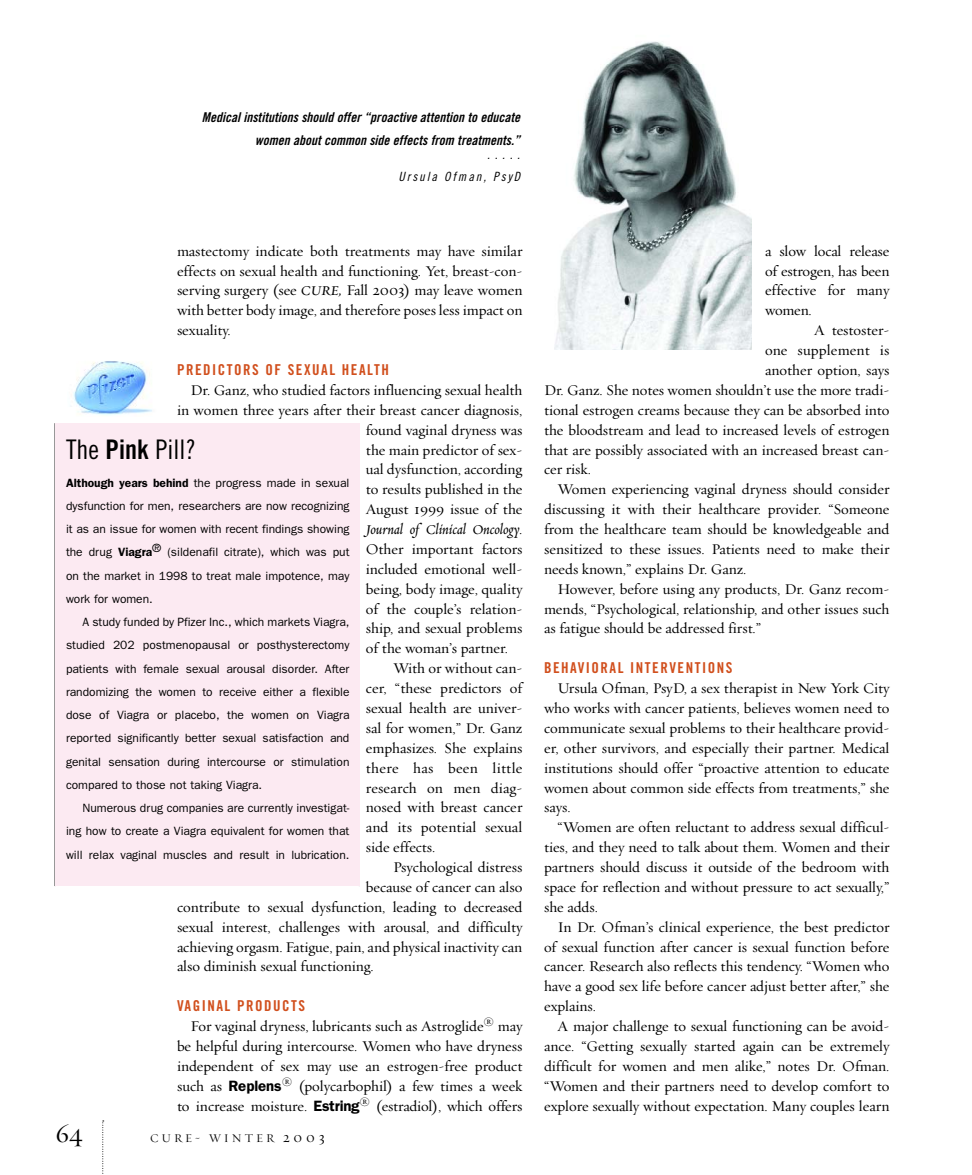
<style>
.page{position:relative;width:972px;height:1175px;background:#fff}
.page>*{position:absolute;margin:0;border:0;box-sizing:border-box;transform-origin:0 0}
.t1{font:27px "Trade Gothic Cond Eighteen";color:#000}
.t2{font:27px "Requiem Display HTF Roman";color:#000}
.t3{font:15px/19.8px "Requiem Text HTF Roman";letter-spacing:-.005em;color:#000;text-align:justify}
.t4{font:15px "Trade Gothic Bold Cond Twenty";letter-spacing:.1em;color:#d14f1d}
.t5{font:15px "Requiem Text HTF Italic";letter-spacing:-.005em;color:#000}
.t6{font:15px "Requiem Text HTF Roman";letter-spacing:.015em;color:#000}
.t7{font:13.5px/22.5px "Trade Gothic Bold Cond Twenty Obl";color:#000;text-align:right}
.t8{font:13.2px "Trade Gothic Cond Eighteen Obl";color:#000}
.t9{font:12.75px "Trade Gothic Cond Eighteen Obl";letter-spacing:.15em;color:#000}
.t10{font:12px/23.2px "Franklin Gothic";color:#000;text-align:justify}
.t11{font:12px "Requiem Display HTF Roman";letter-spacing:.25em;color:#000}
.s1{font-family:"Requiem Text HTF Italic"}
.s2{font-family:"Requiem Text HTF Roman"}
.s3{font-family:"Franklin Gothic";font-weight:600}
.s4{font-family:"Trade Gothic Bold Cond Twenty"}
.s5{font-weight:600}
.s6{font-size:15px}
</style>
<div class="page">
<hr style="left:359px;top:423px;width:1px;height:463px;background:#000">
<img style="left:554px;top:41px;width:198px;height:309px">
<svg style="left:102px;top:1120px;width:2px;height:54px"></svg>
<img style="left:73px;top:361px;width:79px;height:54px">
<div style="left:55px;top:423px;width:304px;height:463px;background:#fceaf2"></div>
<p class="t7" style="left:202px;top:106px;width:320px">Medical institutions should offer “proactive attention to educate women about common side effects from treatments.”</p>
<p class="t8" style="left:487px;top:146px;width:34px">.....</p>
<p class="t9" style="left:399px;top:169px;width:123px">Ursula Ofman, PsyD</p>
<p class="t3" style="left:177px;top:241px;width:347px">mastectomy indicate both treatments may have similar effects on sexual health and functioning. Yet, breast-con&shy;serving surgery (see <span class="s1">CURE,</span> Fall 2003) may leave women with better body image, and therefore poses less impact on sexuality.</p>
<p class="t4" style="left:177px;top:360px;width:212px">PREDI CTORS OF SEXUAL HEALTH</p>
<p class="t3" style="left:177px;top:380px;width:347px;text-align:right">Dr. Ganz, who studied factors influencing sexual health in women three years after their breast cancer diagnosis, found vaginal dryness was<br>the main predictor of sex-<br>ual dysfunction, according<br>to results published in the<br>August 1999 issue of the</p>
<p class="t5" style="left:366px;top:522px;width:158px">Journal of Clinical Oncology<span class="s2">.</span></p>
<p class="t3" style="left:366px;top:539px;width:158px">Other important factors</p>
<p class="t3" style="left:366px;top:559px;width:158px">in-cluded emotional well-</p>
<p class="t3" style="left:366px;top:579px;width:158px">being, body image, quality</p>
<p class="t3" style="left:366px;top:599px;width:158px">of the couple’s relation-</p>
<p class="t3" style="left:366px;top:619px;width:158px">ship, and sexual problems</p>
<p class="t3" style="left:366px;top:639px;width:144px">of the woman’s partner.</p>
<p class="t3" style="left:393px;top:659px;width:131px">With or without can-</p>
<p class="t3" style="left:366px;top:678px;width:158px">cer, “these predictors of</p>
<p class="t3" style="left:366px;top:698px;width:158px">sexual health are univer-</p>
<p class="t3" style="left:366px;top:718px;width:158px">sal for women,” Dr. Ganz</p>
<p class="t3" style="left:366px;top:738px;width:158px">emphasizes. She explains</p>
<p class="t6" style="left:366px;top:759px;width:158px">there has been little</p>
<p class="t3" style="left:366px;top:778px;width:158px">research on men diag-</p>
<p class="t3" style="left:366px;top:798px;width:158px">nosed with breast cancer</p>
<p class="t3" style="left:366px;top:818px;width:158px">and its potential sexual</p>
<p class="t3" style="left:366px;top:837px;width:71px">side effects.</p>
<p class="t3" style="left:393px;top:857px;width:131px">Psychological distress</p>
<p class="t3" style="left:366px;top:877px;width:158px">because of cancer can also</p>
<p class="t3" style="left:177px;top:897px;width:347px">contribute to sexual dysfunction, leading to decreased</p>
<p class="t3" style="left:177px;top:917px;width:347px">sexual interest, challenges with arousal, and difficulty</p>
<p class="t3" style="left:177px;top:937px;width:347px">achieving orgasm. Fatigue, pain, and physical inactivity can</p>
<p class="t3" style="left:177px;top:957px;width:198px">also diminish sexual functioning.</p>
<p class="t4" style="left:177px;top:996px;width:130px">VAGI NAL PRODU CTS</p>
<p class="t3" style="left:177px;top:1016px;width:347px;text-indent:14px">For vaginal dryness, lubricants such as Astroglide® may be helpful during intercourse. Women who have dryness independent of sex may use an estrogen-free product such as <span class="s3">Replens</span>® (polycarbophil) a few times a week to increase moisture. <span class="s3">Estring</span>® (estradiol), which offers</p>
<h1 class="t1" style="left:66px;top:433px;width:132px">The <span class="s4">PINK</span> Pill?</h1>
<p class="t10" style="left:66px;top:470px;width:285px"><span class="s5">Although years behind</span> the progress made in sexual dysfunction for men, researchers are now recognizing it as an issue for women with recent findings showing the drug <span class="s5">Viagra</span>® (sildenafil citrate), which was put on the market in 1998 to treat male impotence, may work for women.</p>
<p class="t10" style="left:66px;top:610px;width:285px;text-indent:16px">A study funded by Pfizer Inc., which markets Viagra, studied 202 postmenopausal or posthysterectomy patients with female sexual arousal disorder. After randomizing the women to receive either a flexible dose of Viagra or placebo, the women on Viagra reported significantly better sexual satisfaction and genital sensation during intercourse or stimulation compared to those not taking Viagra.</p>
<p class="t10" style="left:66px;top:796px;width:285px;text-indent:16px">Numerous drug companies are currently investigat&shy;ing how to create a Viagra equivalent for women that will relax vaginal muscles and result in lubrication.</p>
<h1 class="t2" style="left:56px;top:1117px;width:29px">64</h1>
<p class="t11" style="left:150px;top:1131px;width:176px">CURE~ WINTER <span class="s6">2003</span></p>
<p class="t3" style="left:765px;top:241px;width:126px">a slow local release of estrogen, has been effective for many women.</p>
<p class="t3" style="left:814px;top:321px;width:77px">A testoster-</p>
<p class="t3" style="left:765px;top:341px;width:126px">one supplement is</p>
<p class="t3" style="left:765px;top:360px;width:126px">another option, says</p>
<p class="t3" style="left:544px;top:380px;width:347px">Dr. Ganz. She notes women shouldn’t use the more tradi-</p>
<p class="t3" style="left:544px;top:400px;width:347px">tional estrogen creams because they can be absorbed into</p>
<p class="t3" style="left:544px;top:420px;width:347px">the bloodstream and lead to increased levels of estrogen</p>
<p class="t3" style="left:544px;top:440px;width:347px">that are possibly associated with an increased breast can-</p>
<p class="t3" style="left:544px;top:460px;width:48px">cer risk.</p>
<p class="t3" style="left:558px;top:480px;width:333px">Women experiencing vaginal dryness should consider</p>
<p class="t3" style="left:544px;top:500px;width:347px">discussing it with their healthcare provider. “Someone</p>
<p class="t3" style="left:544px;top:519px;width:347px">from the healthcare team should be knowledgeable and</p>
<p class="t3" style="left:544px;top:539px;width:347px">sensitized to these issues. Patients need to make their</p>
<p class="t3" style="left:544px;top:559px;width:204px">needs known,” explains Dr. Ganz.</p>
<p class="t3" style="left:558px;top:579px;width:333px">However, before using any products, Dr. Ganz recom-</p>
<p class="t3" style="left:544px;top:599px;width:347px">mends, “Psychological, relationship, and other issues such</p>
<p class="t3" style="left:544px;top:619px;width:219px">as fatigue should be addressed first.”</p>
<p class="t4" style="left:544px;top:658px;width:190px">BEHAVIORAL INTERVENTIONS</p>
<p class="t3" style="left:544px;top:678px;width:347px;text-indent:14px">Ursula Ofman, PsyD, a sex therapist in New York City who works with cancer patients, believes women need to communicate sexual problems to their healthcare provid&shy;er, other survivors, and especially their partner. Medical institutions should offer “proactive attention to educate women about common side effects from treatments,” she says.</p>
<p class="t3" style="left:544px;top:818px;width:347px;text-indent:14px">“Women are often reluctant to address sexual difficul&shy;ties, and they need to talk about them. Women and their partners should discuss it outside of the bedroom with space for reflection and without pressure to act sexually,” she adds.</p>
<p class="t3" style="left:544px;top:917px;width:347px;text-indent:14px">In Dr. Ofman’s clinical experience, the best predictor of sexual function after cancer is sexual function before cancer. Research also reflects this tendency. “Women who have a good sex life before cancer adjust better after,” she explains.</p>
<p class="t3" style="left:544px;top:1016px;width:347px;text-indent:14px">A major challenge to sexual functioning can be avoid&shy;ance. “Getting sexually started again can be extremely difficult for women and men alike,” notes Dr. Ofman. “Women and their partners need to develop comfort to explore sexually without expectation. Many couples learn</p>
</div>
